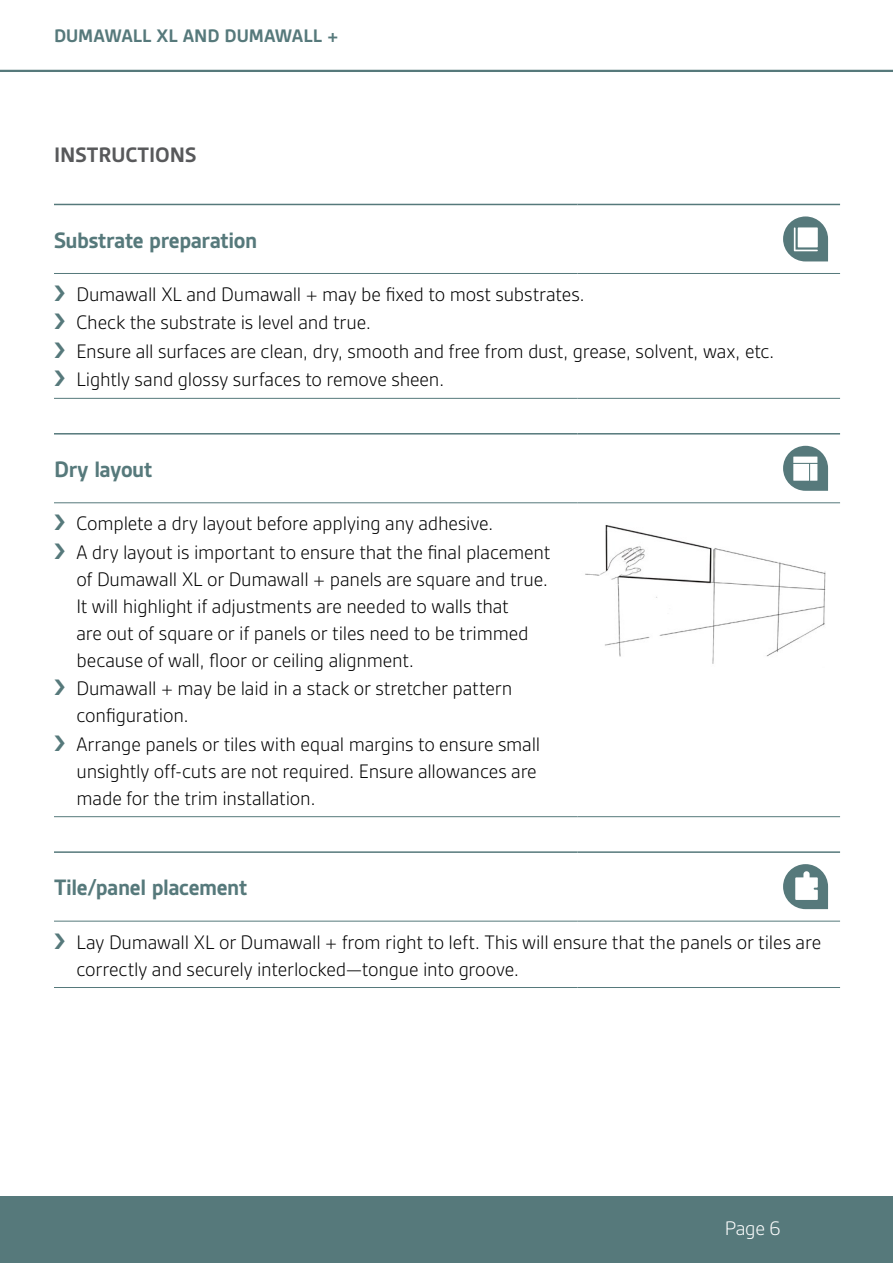
<style>
.page{position:relative;width:893px;height:1263px;background:#fff}
.page>*{position:absolute;margin:0;border:0;box-sizing:border-box;transform-origin:0 0}
.t1{font:700 24px "Gesta";letter-spacing:-.015em;color:#56797b}
.t2{font:700 22.5px "Gesta";color:#58595b}
.t3{font:300 21px/27.5px "Gesta";letter-spacing:-.01em;color:#000}
.t4{font:300 21px "Gesta";color:#fff}
.t5{font:700 19.5px "Gesta";color:#56797b}
</style>
<div class="page">
<div style="left:0;top:1197px;width:893px;height:66px;background:#56797b"></div>
<hr style="left:54px;top:273px;width:524px;height:1px;background:#56797b">
<hr style="left:578px;top:273px;width:262px;height:1px;background:#56797b">
<hr style="left:54px;top:398px;width:524px;height:1px;background:#56797b">
<hr style="left:578px;top:398px;width:262px;height:1px;background:#56797b">
<hr style="left:54px;top:204px;width:524px;height:1px;background:#56797b">
<hr style="left:578px;top:204px;width:262px;height:1px;background:#56797b">
<svg style="left:783px;top:216px;width:45px;height:45px"></svg>
<hr style="left:54px;top:502px;width:524px;height:1px;background:#56797b">
<hr style="left:578px;top:502px;width:262px;height:1px;background:#56797b">
<hr style="left:54px;top:816px;width:524px;height:1px;background:#56797b">
<hr style="left:578px;top:816px;width:262px;height:1px;background:#56797b">
<hr style="left:54px;top:433px;width:524px;height:1px;background:#56797b">
<hr style="left:578px;top:433px;width:262px;height:1px;background:#56797b">
<svg style="left:783px;top:446px;width:45px;height:45px"></svg>
<img style="left:585px;top:525px;width:241px;height:139px">
<hr style="left:54px;top:921px;width:524px;height:1px;background:#56797b">
<hr style="left:578px;top:921px;width:262px;height:1px;background:#56797b">
<hr style="left:54px;top:987px;width:524px;height:1px;background:#56797b">
<hr style="left:578px;top:987px;width:262px;height:1px;background:#56797b">
<hr style="left:54px;top:851px;width:524px;height:2px;background:#56797b">
<hr style="left:578px;top:851px;width:262px;height:2px;background:#56797b">
<svg style="left:783px;top:864px;width:45px;height:45px"></svg>
<hr style="left:0;top:70px;width:893px;height:2px;background:#56797b">
<p class="t5" style="left:54px;top:25px;width:286px">DUMAWALL XL AND DUMAWALL +</p>
<p class="t2" style="left:54px;top:142px;width:144px">INSTRUCTIONS</p>
<p class="t1" style="left:54px;top:226px;width:205px">Substrate preparation</p>
<p class="t3" style="left:76px;top:280px;width:700px;line-height:28.5px">Dumawall XL and Dumawall + may be fixed to most substrates.<br>Check the substrate is level and true.<br>Ensure all surfaces are clean, dry, smooth and free from dust, grease, solvent, wax, etc.<br>Lightly sand glossy surfaces to remove sheen.</p>
<p class="t1" style="left:54px;top:456px;width:100px">Dry layout</p>
<p class="t3" style="left:76px;top:509px;width:475px">Complete a dry layout before applying any adhesive.<br>A dry layout is important to ensure that the final placement of Dumawall XL or Dumawall + panels are square and true.<br>It will highlight if adjustments are needed to walls that<br>are out of square or if panels or tiles need to be trimmed because of wall, floor or ceiling alignment.<br>Dumawall + may be laid in a stack or stretcher pattern configuration.<br>Arrange panels or tiles with equal margins to ensure small unsightly off-cuts are not required. Ensure allowances are made for the trim installation.</p>
<p class="t1" style="left:54px;top:874px;width:195px">Tile/panel placement</p>
<p class="t3" style="left:76px;top:928px;width:746px;line-height:27px">Lay Dumawall XL or Dumawall + from right to left. This will ensure that the panels or tiles are correctly and securely interlocked—tongue into groove.</p>
<p class="t4" style="left:725px;top:1216px;width:58px">Page 6</p>
</div>
